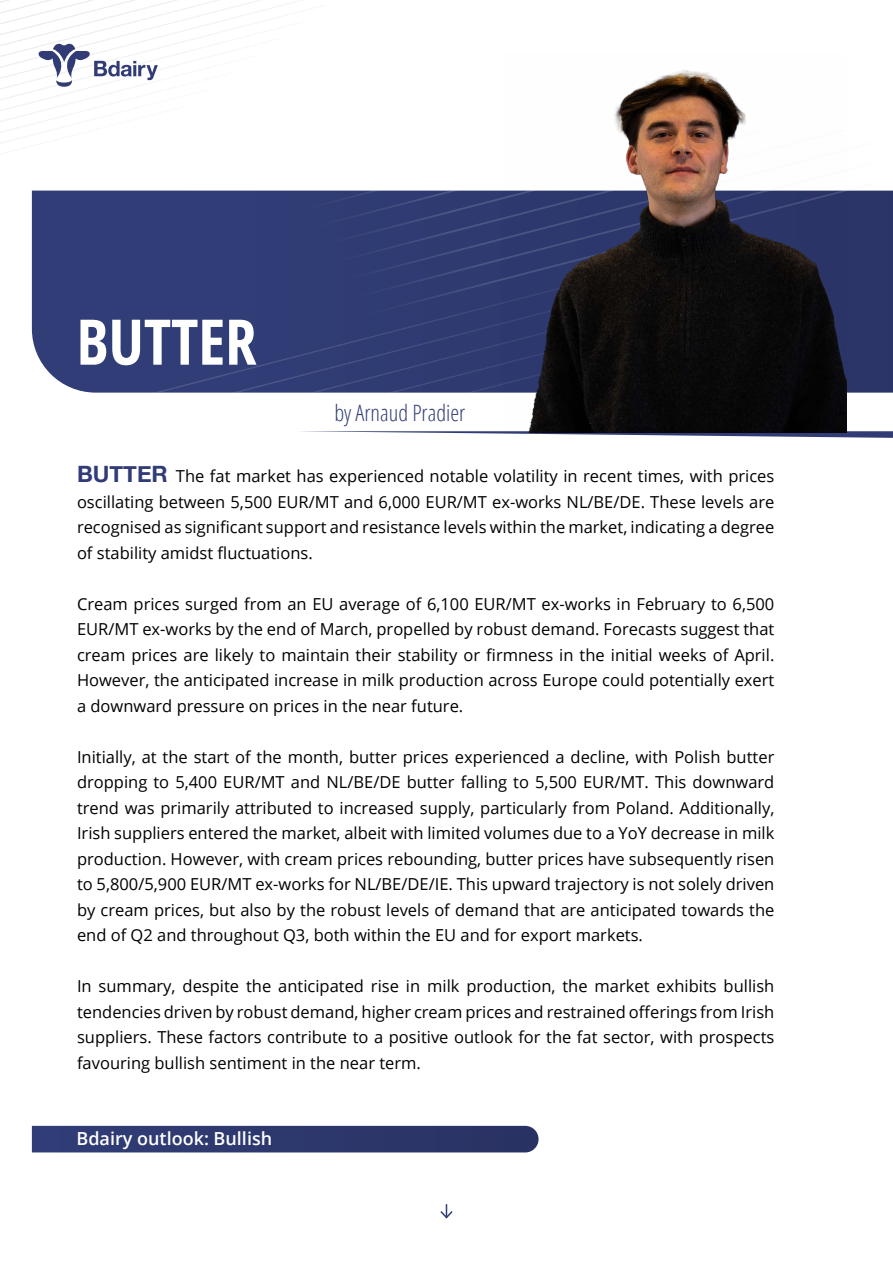
<style>
.page{position:relative;width:893px;height:1263px;background:#fff}
.page>*{position:absolute;margin:0;border:0;box-sizing:border-box;transform-origin:0 0}
.t1{font:700 condensed 63px "Open Sans";color:#fff}
.t2{font:300 condensed 22.5px "Open Sans";color:#313c76}
.t3{font:600 18px "Open Sans";color:#fff}
.t4{font:16.5px/25.5px "Open Sans";color:#000;text-align:justify}
.s1{font-family:"Helvetica Neue";font-weight:700;font-size:22.5px;color:#313c76}
</style>
<div class="page">
<svg style="left:0;top:5px;width:241px;height:16px"></svg>
<svg style="left:0;top:21px;width:202px;height:17px"></svg>
<svg style="left:440px;top:1204px;width:13px;height:15px"></svg>
<div style="left:872px;top:191px;width:21px;height:202px;background:#2b3566"></div>
<svg style="left:0;top:44px;width:872px;height:349px"></svg>
<svg style="left:301px;top:431px;width:592px;height:7px"></svg>
<img style="left:504px;top:53px;width:342px;height:379px">
<svg style="left:32px;top:1126px;width:507px;height:26px;background:#2d386d"></svg>
<h1 class="t1" style="left:77px;top:298px;width:182px">BUTTER</h1>
<h2 class="t2" style="left:334px;top:397px;width:133px">by Arnaud Pradier</h2>
<p class="t4" style="left:77px;top:463px;width:699px"><span class="s1">BUTTER</span> The fat market has experienced notable volatility in recent times, with prices oscillating between 5,500 EUR/MT and 6,000 EUR/MT ex-works NL/BE/DE. These levels are recognised as significant support and resistance levels within the market, indicating a degree of stability amidst fluctuations.</p>
<p class="t4" style="left:77px;top:591px;width:699px">Cream prices surged from an EU average of 6,100 EUR/MT ex-works in February to 6,500<br>EUR/MT ex-works by the end of March, propelled by robust demand. Forecasts suggest that cream prices are likely to maintain their stability or firmness in the initial weeks of April.<br>However, the anticipated increase in milk production across Europe could potentially exert a downward pressure on prices in the near future.</p>
<p class="t4" style="left:77px;top:743px;width:699px">Initially, at the start of the month, butter prices experienced a decline, with Polish butter dropping to 5,400 EUR/MT and NL/BE/DE butter falling to 5,500 EUR/MT. This downward trend was primarily attributed to increased supply, particularly from Poland. Additionally, Irish suppliers entered the market, albeit with limited volumes due to a YoY decrease in milk production. However, with cream prices rebounding, butter prices have subsequently risen to 5,800/5,900 EUR/MT ex-works for NL/BE/DE/IE. This upward trajectory is not solely driven by cream prices, but also by the robust levels of demand that are anticipated towards the end of Q2 and throughout Q3, both within the EU and for export markets.</p>
<p class="t4" style="left:77px;top:973px;width:699px">In summary, despite the anticipated rise in milk production, the market exhibits bullish tendencies driven by robust demand, higher cream prices and restrained offerings from Irish suppliers. These factors contribute to a positive outlook for the fat sector, with prospects favouring bullish sentiment in the near term.</p>
<p class="t3" style="left:77px;top:1126px;width:197px">Bdairy outlook: Bullish</p>
</div>
